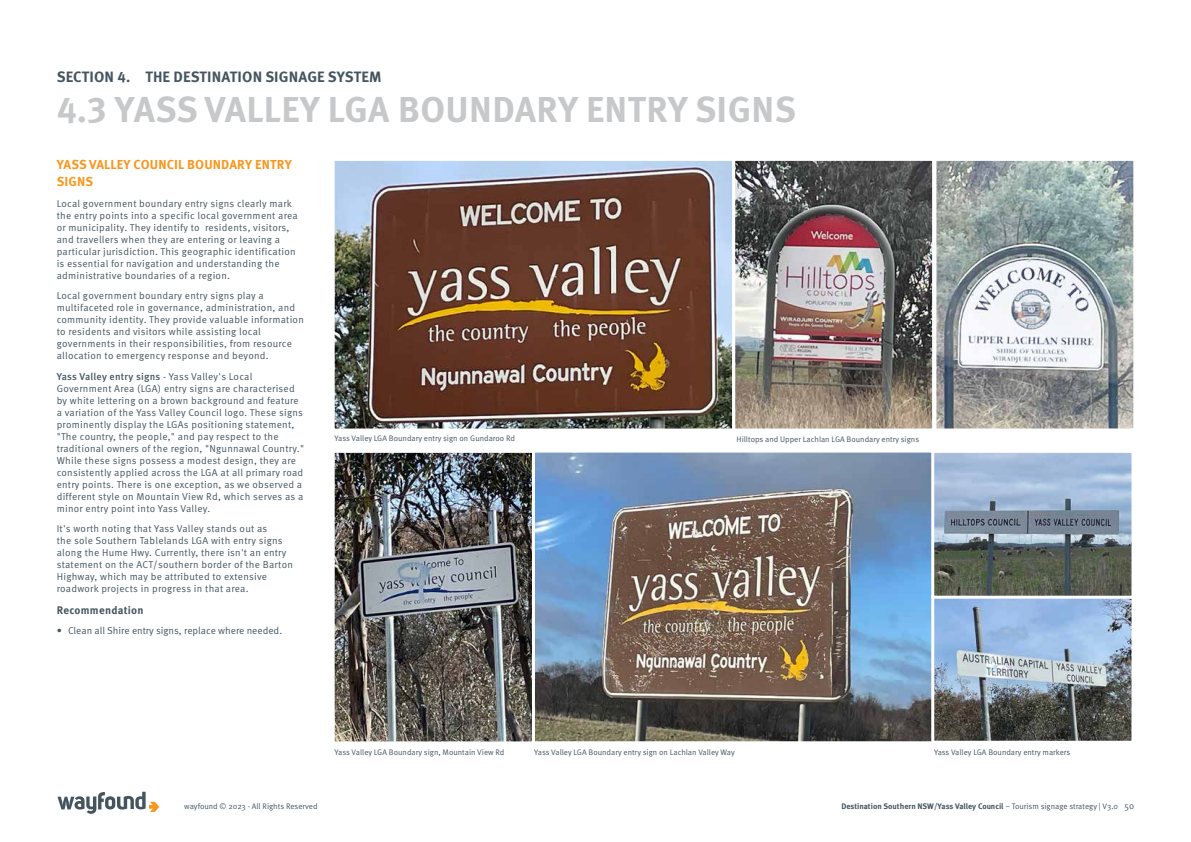
<style>
.page{position:relative;width:1191px;height:842px;background:#fff}
.page>*{position:absolute;margin:0;border:0;box-sizing:border-box;transform-origin:0 0}
.t1{font:700 36px "Meta Pro";letter-spacing:.01em;color:#c7c8ca}
.t2{font:700 15px "Meta Pro";letter-spacing:.01em;color:#455560}
.t3{font:700 13px/17px "Meta Pro";letter-spacing:.01em;color:#f8971d}
.t4{font:700 11px "Meta Pro";letter-spacing:.025em;color:#455560}
.t5{font:10px/12px "Meta Pro Norm";letter-spacing:.025em;color:#455560}
.t6{font:10px "Meta Pro Norm";color:#455560}
.t7{font:500 10px "Meta Pro";letter-spacing:.02em;color:#455560}
.t8{font:8px "Meta Pro Norm";color:#455560}
.t9{font:700 8px "Meta Pro";color:#455560}
.s1{font-family:"Meta Pro Norm";font-weight:400}
.s2{font-family:"Meta Pro Norm";font-weight:400;font-size:9px}
</style>
<div class="page">
<svg style="left:57px;top:792px;width:102px;height:22px"></svg>
<img style="left:336px;top:162px;width:595px;height:265px">
<div style="left:332px;top:158px;width:403px;height:273px;border:3px solid #fff"></div>
<div style="left:732px;top:158px;width:203px;height:273px;border:3px solid #fff"></div>
<img style="left:937px;top:162px;width:195px;height:265px">
<div style="left:933px;top:158px;width:203px;height:273px;border:3px solid #fff"></div>
<img style="left:535px;top:454px;width:595px;height:286px">
<div style="left:529px;top:450px;width:406px;height:294px;border:3px solid #fff"></div>
<div style="left:931px;top:595px;width:203px;height:149px;border:3px solid #fff"></div>
<div style="left:931px;top:450px;width:203px;height:149px;border:3px solid #fff"></div>
<img style="left:336px;top:454px;width:195px;height:286px">
<div style="left:332px;top:450px;width:203px;height:294px;border:3px solid #fff"></div>
<h2 class="t2" style="left:57px;top:65px;width:326px">SECTION 4. THE DESTINATION SIGNAGE SYSTEM</h2>
<h1 class="t1" style="left:57px;top:82px;width:741px">4.3 YASS VALLEY LGA BOUNDARY ENTRY SIGNS</h1>
<h3 class="t3" style="left:57px;top:155px;width:237px">YASS VALLEY COUNCIL BOUNDARY ENTRY<br>SIGNS</h3>
<p class="t5" style="left:57px;top:197px;width:243px">Local government boundary entry signs clearly mark the entry points into a specific local government area or municipality. They identify to residents, visitors, and travellers when they are entering or leaving a particular jurisdiction. This geographic identification is essential for navigation and understanding the administrative boundaries of a region.</p>
<p class="t5" style="left:57px;top:289px;width:249px">Local government boundary entry signs play a multifaceted role in governance, administration, and community identity. They provide valuable information to residents and visitors while assisting local governments in their responsibilities, from resource allocation to emergency response and beyond.</p>
<p class="t7" style="left:57px;top:368px;width:197px">Yass Valley entry signs <span class="s1">- Yass Valley's Local</span></p>
<p class="t5" style="left:57px;top:382px;width:249px">Government Area (LGA) entry signs are characterised by white lettering on a brown background and feature a variation of the Yass Valley Council logo. These signs prominently display the LGAs positioning statement, "The country, the people," and pay respect to the traditional owners of the region, "Ngunnawal Country." While these signs possess a modest design, they are consistently applied across the LGA at all primary road entry points. There is one exception, as we observed a different style on Mountain View Rd, which serves as a minor entry point into Yass Valley.</p>
<p class="t5" style="left:57px;top:522px;width:238px">It's worth noting that Yass Valley stands out as<br>the sole Southern Tablelands LGA with entry signs along the Hume Hwy. Currently, there isn't an entry statement on the ACT/southern border of the Barton Highway, which may be attributed to extensive roadwork projects in progress in that area.</p>
<p class="t4" style="left:57px;top:601px;width:88px">Recommendation</p>
<p class="t6" style="left:57px;top:623px;width:227px">• Clean all Shire entry signs, replace where needed.</p>
<p class="t8" style="left:334px;top:433px;width:182px">Yass Valley LGA Boundary entry sign on Gundaroo Rd</p>
<p class="t8" style="left:736px;top:433px;width:184px">Hilltops and Upper Lachlan LGA Boundary entry signs</p>
<p class="t8" style="left:334px;top:746px;width:171px">Yass Valley LGA Boundary sign, Mountain View Rd</p>
<p class="t8" style="left:534px;top:746px;width:202px">Yass Valley LGA Boundary entry sign on Lachlan Valley Way</p>
<p class="t8" style="left:934px;top:746px;width:138px">Yass Valley LGA Boundary entry markers</p>
<p class="t8" style="left:184px;top:800px;width:135px">wayfound © 2023 - All Rights Reserved</p>
<p class="t9" style="left:841px;top:800px;width:294px">Destination Southern NSW/Yass Valley Council <span class="s1">– Tourism signage strategy | V3.0</span> <span class="s2">50</span></p>
</div>
